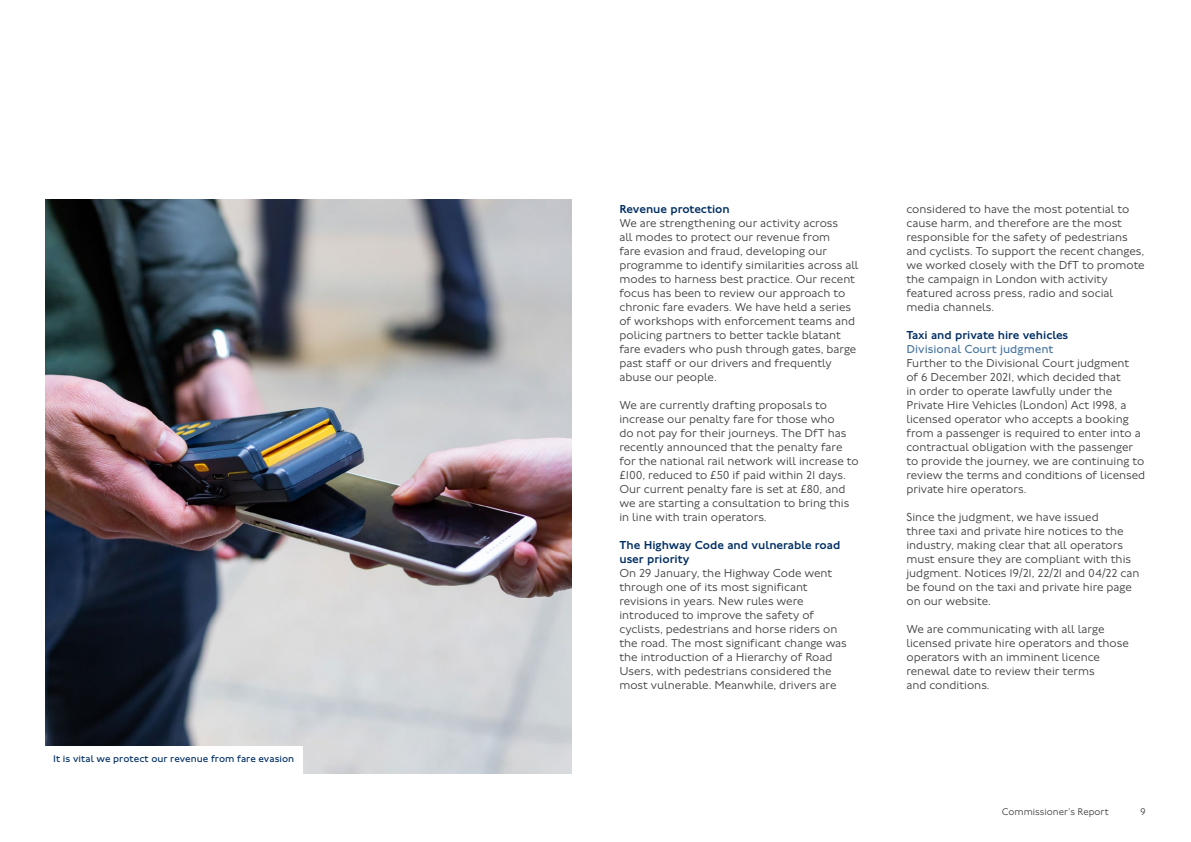
<style>
.page{position:relative;width:1191px;height:842px;background:#fff}
.page>*{position:absolute;margin:0;border:0;box-sizing:border-box;transform-origin:0 0}
.Body_12_14__P{font:300 12px/14px "Johnston 100";color:#414042}
.Body_Heading_12_14_B{font:500 12px/14px "Johnston 100";color:#002e63}
.Body_Sub-heading_12{font:12px "Johnston 100";color:#4c78a2}
.PictureCaption_10_12{font:10px "Johnston 100";letter-spacing:.005em;color:#002e63}
.t1{font:300 10px "Johnston 100";color:#414042}
</style>
<div class="page">
<img style="left:45px;top:199px;width:526px;height:574px">
<div style="left:45px;top:746px;width:258px;height:28px;background:#fff"></div>
<p class="PictureCaption_10_12" style="left:53px;top:753px;width:243px">It is vital we protect our revenue from fare evasion</p>
<h3 class="Body_Heading_12_14_B" style="left:619px;top:203px;width:112px">Revenue protection</h3>
<p class="Body_12_14__P" style="left:619px;top:217px;width:241px">We are strengthening our activity across<br>all modes to protect our revenue from<br>fare evasion and fraud, developing our programme to identify similarities across all modes to harness best practice. Our recent focus has been to review our approach to chronic fare evaders. We have held a series of workshops with enforcement teams and policing partners to better tackle blatant fare evaders who push through gates, barge past staff or our drivers and frequently abuse our people.</p>
<p class="Body_12_14__P" style="left:619px;top:399px;width:241px">We are currently drafting proposals to increase our penalty fare for those who<br>do not pay for their journeys. The DfT has recently announced that the penalty fare for the national rail network will increase to £100, reduced to £50 if paid within 21 days.<br>Our current penalty fare is set at £80, and we are starting a consultation to bring this in line with train operators.</p>
<h3 class="Body_Heading_12_14_B" style="left:619px;top:539px;width:222px">The Highway Code and vulnerable road user priority</h3>
<p class="Body_12_14__P" style="left:619px;top:567px;width:229px">On 29 January, the Highway Code went through one of its most significant revisions in years. New rules were introduced to improve the safety of cyclists, pedestrians and horse riders on the road. The most significant change was the introduction of a Hierarchy of Road Users, with pedestrians considered the most vulnerable. Meanwhile, drivers are</p>
<p class="Body_12_14__P" style="left:906px;top:203px;width:240px">considered to have the most potential to cause harm, and therefore are the most responsible for the safety of pedestrians and cyclists. To support the recent changes, we worked closely with the DfT to promote the campaign in London with activity featured across press, radio and social media channels.</p>
<h3 class="Body_Heading_12_14_B" style="left:906px;top:329px;width:163px">Taxi and private hire vehicles</h3>
<h4 class="Body_Sub-heading_12" style="left:906px;top:343px;width:149px">Divisional Court judgment</h4>
<p class="Body_12_14__P" style="left:906px;top:357px;width:240px">Further to the Divisional Court judgment<br>of 6 December 2021, which decided that<br>in order to operate lawfully under the Private Hire Vehicles (London) Act 1998, a licensed operator who accepts a booking from a passenger is required to enter into a contractual obligation with the passenger to provide the journey, we are continuing to review the terms and conditions of licensed private hire operators.</p>
<p class="Body_12_14__P" style="left:906px;top:511px;width:234px">Since the judgment, we have issued<br>three taxi and private hire notices to the industry, making clear that all operators must ensure they are compliant with this judgment. Notices 19/21, 22/21 and 04/22 can be found on the taxi and private hire page on our website.</p>
<p class="Body_12_14__P" style="left:906px;top:623px;width:224px">We are communicating with all large licensed private hire operators and those operators with an imminent licence renewal date to review their terms<br>and conditions.</p>
<p class="t1" style="left:1002px;top:807px;width:108px">Commissioner’s Report</p>
<p class="t1" style="left:1140px;top:807px;width:7px">9</p>
</div>
